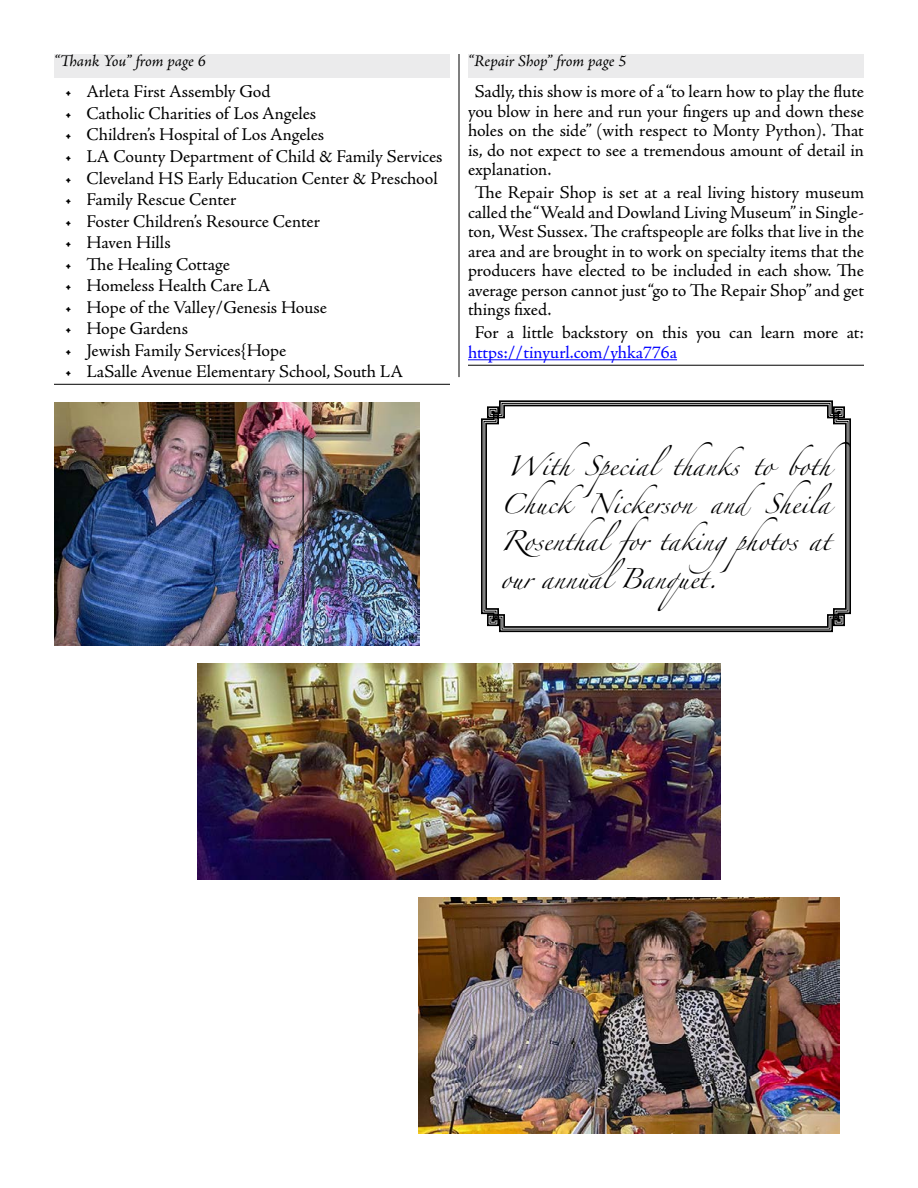
<style>
.page{position:relative;width:918px;height:1188px;background:#fff}
.page>*{position:absolute;margin:0;border:0;box-sizing:border-box;transform-origin:0 0}
.t1{font:18px/19.5px "Adobe Jenson Pro";letter-spacing:-.005em;color:#000;text-align:justify}
.t2{font:18px/37.5px "Zapfino";color:#000}
.t3{font:18px "Adobe Jenson Pro";color:#00f}
.t4{font:italic 16.5px "Adobe Jenson Pro";letter-spacing:-.005em;color:#000}
</style>
<div class="page">
<div style="left:54px;top:54px;width:396px;height:24px;background:#ebebec"></div>
<hr style="left:468px;top:359px;width:209px;height:1px;background:#00f">
<div style="left:468px;top:54px;width:396px;height:24px;background:#ebebec"></div>
<hr style="left:54px;top:384px;width:396px;height:1px;background:#000">
<hr style="left:468px;top:365px;width:396px;height:1px;background:#000">
<img style="left:54px;top:403px;width:365px;height:243px">
<img style="left:198px;top:663px;width:522px;height:217px">
<img style="left:418px;top:898px;width:422px;height:236px">
<svg style="left:481px;top:400px;width:370px;height:233px"></svg>
<svg style="left:484px;top:404px;width:364px;height:225px"></svg>
<hr style="left:303px;top:426px;width:1px;height:185px;background:#000">
<hr style="left:459px;top:54px;width:1px;height:323px;background:#000">
<p class="t4" style="left:54px;top:51px;width:153px">“Thank You” from page 6</p>
<p class="t1" style="left:65px;top:82px;width:207px">• Arleta First Assembly God</p>
<p class="t1" style="left:65px;top:104px;width:253px">• Catholic Charities of Los Angeles</p>
<p class="t1" style="left:65px;top:125px;width:261px">• Children’s Hospital of Los Angeles</p>
<p class="t1" style="left:65px;top:147px;width:379px">• LA County Department of Child &amp; Family Services</p>
<p class="t1" style="left:65px;top:168px;width:374px">• Cleveland HS Early Education Center &amp; Preschool</p>
<p class="t1" style="left:65px;top:190px;width:173px">• Family Rescue Center</p>
<p class="t1" style="left:65px;top:211px;width:257px">• Foster Children’s Resource Center</p>
<p class="t1" style="left:65px;top:233px;width:107px">• Haven Hills</p>
<p class="t1" style="left:65px;top:254px;width:167px">• The Healing Cottage</p>
<p class="t1" style="left:65px;top:276px;width:207px">• Homeless Health Care LA</p>
<p class="t1" style="left:65px;top:298px;width:264px">• Hope of the Valley/Genesis House</p>
<p class="t1" style="left:65px;top:319px;width:125px">• Hope Gardens</p>
<p class="t1" style="left:65px;top:341px;width:223px">• Jewish Family Services{Hope</p>
<p class="t1" style="left:65px;top:362px;width:340px">• LaSalle Avenue Elementary School, South LA</p>
<p class="t4" style="left:468px;top:51px;width:160px">“Repair Shop” from page 5</p>
<p class="t1" style="left:468px;top:82px;width:398px;text-indent:7px">Sadly, this show is more of a “to learn how to play the flute you blow in here and run your fingers up and down these holes on the side” (with respect to Monty Python). That is, do not expect to see a tremendous amount of detail in explanation.</p>
<p class="t1" style="left:468px;top:183px;width:398px;text-indent:7px">The Repair Shop is set at a real living history museum called the “Weald and Dowland Living Museum” in Single&shy;ton, West Sussex. The craftspeople are folks that live in the area and are brought in to work on specialty items that the producers have elected to be included in each show. The average person cannot just “go to The Repair Shop” and get things fixed.</p>
<p class="t1" style="left:475px;top:323px;width:391px">For a little backstory on this you can learn more at:</p>
<p class="t3" style="left:468px;top:342px;width:211px">https://tinyurl.com/yhka776a</p>
<p class="t2" style="left:500px;top:450px;width:351px;text-indent:7px">WithSpecialthanks to both<br>Chuck Nickerson andSheila<br>Rosenthalfor takingphotos at our annualBanquet.</p>
</div>
